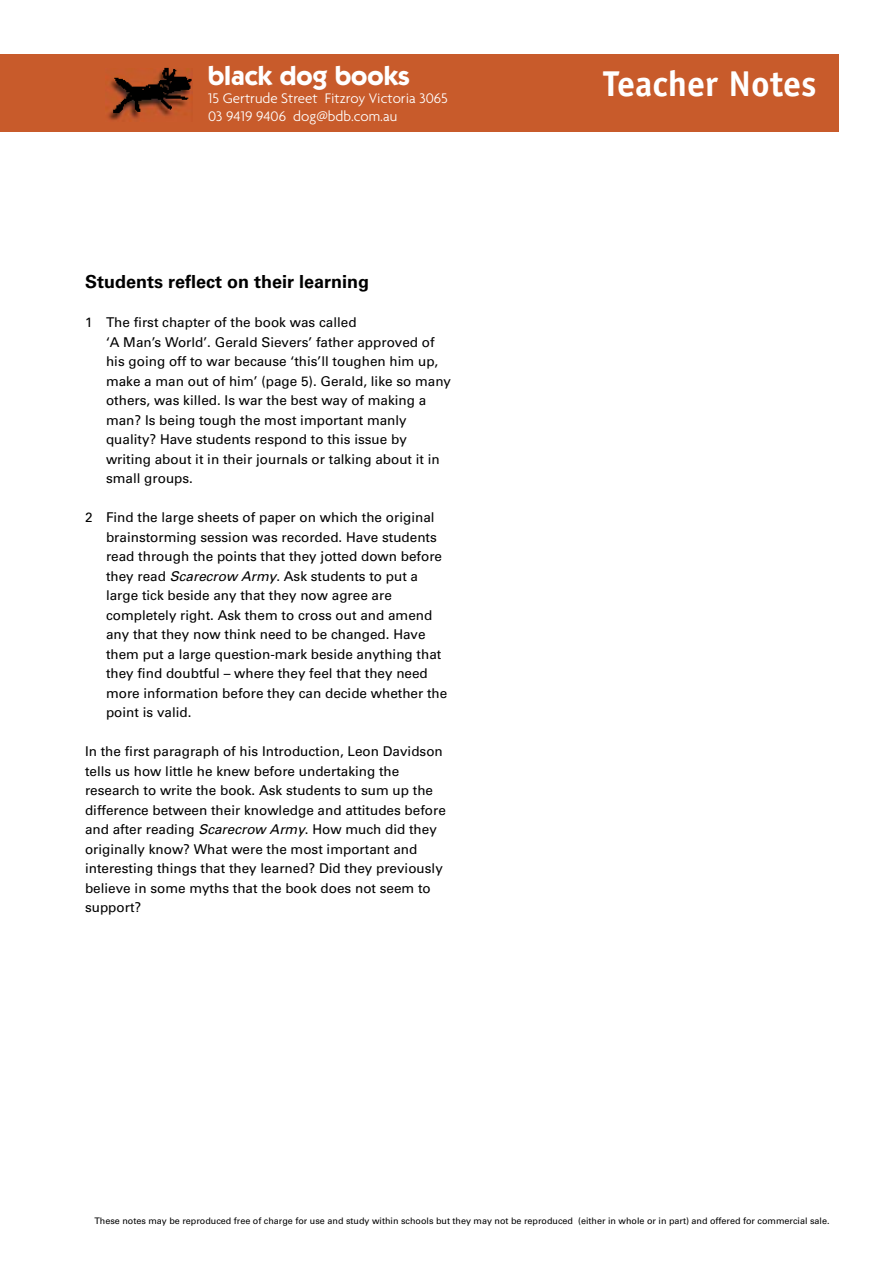
<style>
.page{position:relative;width:893px;height:1263px;background:#fff}
.page>*{position:absolute;margin:0;border:0;box-sizing:border-box;transform-origin:0 0}
.t1{font:700 36px "Officina Sans";color:#fff}
.t2{font:700 27px "Kabel IT Cby BT";color:#fff}
.t3{font:700 18px "Univers";color:#000}
.t4{font:300 15px/18px "Agenda";color:#fff}
.t5{font:13.5px/19.5px "Univers";color:#000}
.t6{font:9px "Univers";color:#000}
.s1{font-style:italic}
</style>
<div class="page">
<div style="left:0;top:54px;width:839px;height:78px;background:#c85b2b"></div>
<img style="left:108px;top:67px;width:85px;height:53px">
<h2 class="t2" style="left:208px;top:59px;width:203px">black dog books</h2>
<p class="t4" style="left:208px;top:89px;width:241px">15 Gertrude Street Fitzroy Victoria 3065<br>03 9419 9406 dog@bdb.com.au</p>
<h3 class="t3" style="left:85px;top:271px;width:286px">Students reflect on their learning</h3>
<p class="t5" style="left:106px;top:313px;width:347px;text-indent:-21px">1 The first chapter of the book was called<br>‘A Man’s World’. Gerald Sievers’ father approved of his going off to war because ‘this’ll toughen him up, make a man out of him’ (page 5). Gerald, like so many others, was killed. Is war the best way of making a man? Is being tough the most important manly quality? Have students respond to this issue by writing about it in their journals or talking about it in small groups.</p>
<p class="t5" style="left:106px;top:508px;width:343px;text-indent:-21px">2 Find the large sheets of paper on which the original brainstorming session was recorded. Have students read through the points that they jotted down before they read <span class="s1">Scarecrow Army</span>. Ask students to put a large tick beside any that they now agree are completely right. Ask them to cross out and amend any that they now think need to be changed. Have them put a large question-mark beside anything that they find doubtful – where they feel that they need more information before they can decide whether the point is valid.</p>
<p class="t5" style="left:85px;top:742px;width:362px">In the first paragraph of his Introduction, Leon Davidson tells us how little he knew before undertaking the research to write the book. Ask students to sum up the difference between their knowledge and attitudes before and after reading <span class="s1">Scarecrow Army</span>. How much did they originally know? What were the most important and interesting things that they learned? Did they previously believe in some myths that the book does not seem to support?</p>
<h1 class="t1" style="left:603px;top:62px;width:215px">Teacher Notes</h1>
<p class="t6" style="left:94px;top:1215px;width:737px">These notes may be reproduced free of charge for use and study within schools but they may not be reproduced (either in whole or in part) and offered for commercial sale.</p>
</div>
